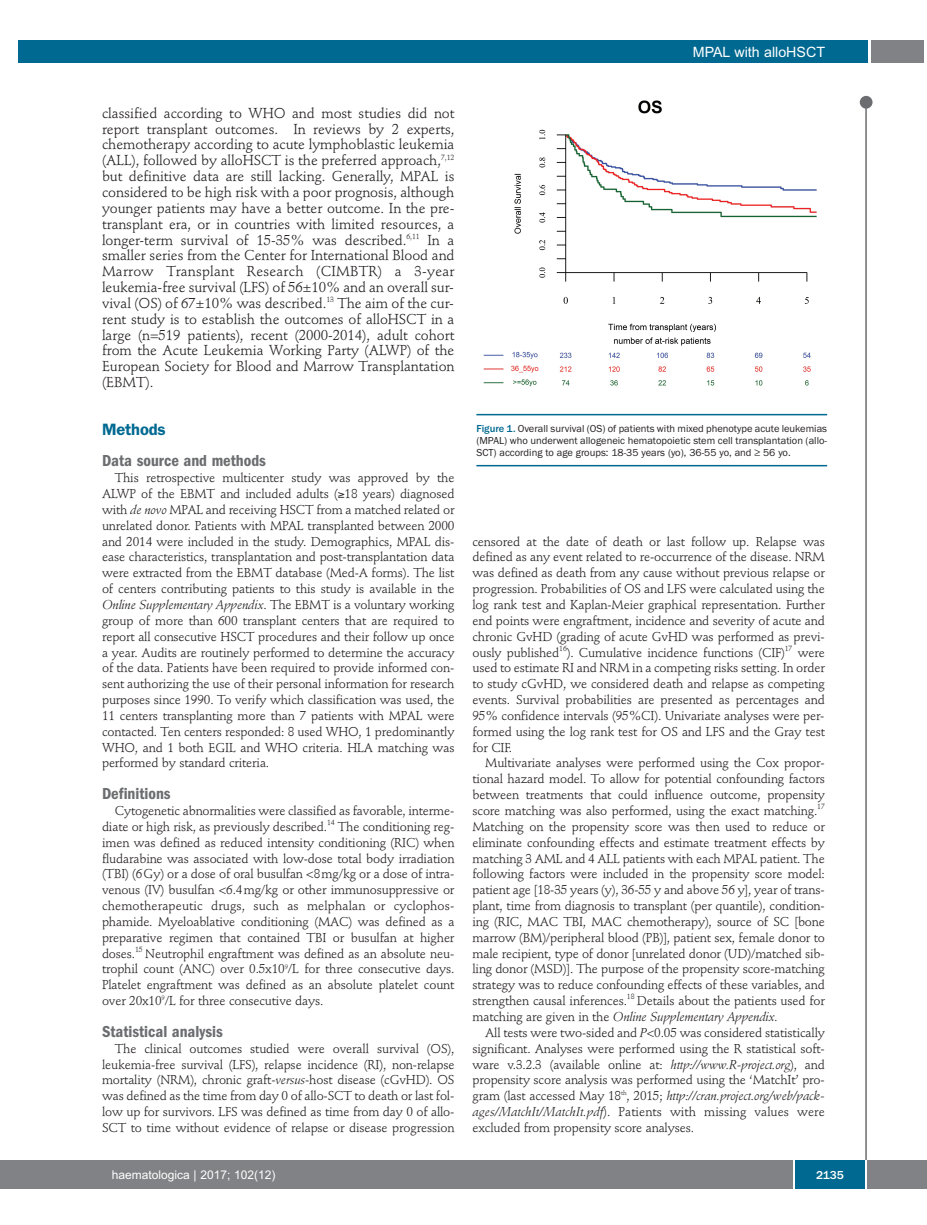
<style>
.page{position:relative;width:927px;height:1225px;background:#fff}
.page>*{position:absolute;margin:0;border:0;box-sizing:border-box;transform-origin:0 0}
.t1{font:600 condensed 16.5px "Franklin Gothic";color:#6c6d70}
.t2{font:600 16.5px "Franklin Gothic";letter-spacing:-.01em;color:#006991}
.t3{font:14.25px/15.9px "Stempel Schneidler";letter-spacing:-.005em;color:#231f20;text-align:justify}
.t4{font:14.25px "Arial";color:#fff}
.t5{font:12.75px/15.9px "Stempel Schneidler";letter-spacing:-.01em;color:#231f20;text-align:justify}
.t6{font:12px "Arial";color:#fff}
.t7{font:500 12px "Franklin Gothic";color:#fff}
.t8{font:10.5px/12px "Franklin Gothic";color:#231f20;text-align:justify}
.s1{font-style:italic}
.s2{font-weight:500;color:#006991}
</style>
<div class="page">
<div style="left:860px;top:96px;width:12px;height:13px;background:#6c6d70;border-radius:50%"></div>
<hr style="left:865px;top:98px;width:2px;height:1062px;background:#6c6d70">
<div style="left:871px;top:40px;width:52px;height:22px;background:#808285"></div>
<div style="left:18px;top:40px;width:849px;height:22px;background:#006991"></div>
<div style="left:17px;top:1160px;width:910px;height:28px;background:#808285"></div>
<div style="left:795px;top:1160px;width:70px;height:28px;background:#006991"></div>
<hr style="left:793px;top:1160px;width:2px;height:28px;background:#fff">
<hr style="left:865px;top:1160px;width:2px;height:28px;background:#fff">
<div style="left:0;top:1160px;width:17px;height:28px;background:#808285"></div>
<img style="left:483px;top:100px;width:334px;height:287px">
<hr style="left:476px;top:414px;width:351px;height:1px;background:#006991">
<hr style="left:476px;top:465px;width:351px;height:1px;background:#006991">
<p class="t4" style="left:693px;top:44px;width:134px">MPAL with alloHSCT</p>
<p class="t3" style="left:102px;top:106px;width:354px">classified according to WHO and most studies did not report transplant outcomes. In reviews by 2 experts, chemotherapy according to acute lymphoblastic leukemia (ALL), followed by alloHSCT is the preferred approach,<sup>7,12 </sup>but definitive data are still lacking. Generally, MPAL is considered to be high risk with a poor prognosis, although younger patients may have a better outcome. In the pre&shy;transplant era, or in countries with limited resources, a longer-term survival of 15-35% was described.<sup>6,11</sup> In a smaller series from the Center for International Blood and Marrow Transplant Research (CIMBTR) a 3-year leukemia-free survival (LFS) of 56±10% and an overall sur&shy;vival (OS) of 67±10% was described.<sup>13</sup> The aim of the cur&shy;rent study is to establish the outcomes of alloHSCT in a large (n=519 patients), recent (2000-2014), adult cohort from the Acute Leukemia Working Party (ALWP) of the European Society for Blood and Marrow Transplantation (EBMT).</p>
<p class="t2" style="left:102px;top:423px;width:65px">Methods</p>
<p class="t1" style="left:102px;top:455px;width:166px">Data source and methods</p>
<p class="t5" style="left:102px;top:471px;width:354px;text-indent:13px">This retrospective multicenter study was approved by the ALWP of the EBMT and included adults (≥18 years) diagnosed with <span class="s1">de novo</span> MPAL and receiving HSCT from a matched related or unrelated donor. Patients with MPAL transplanted between 2000 and 2014 were included in the study. Demographics, MPAL dis&shy;ease characteristics, transplantation and post-transplantation data were extracted from the EBMT database (Med-A forms). The list of centers contributing patients to this study is available in the <span class="s1">Online Supplementary Appendix</span>. The EBMT is a voluntary working group of more than 600 transplant centers that are required to report all consecutive HSCT procedures and their follow up once a year. Audits are routinely performed to determine the accuracy of the data. Patients have been required to provide informed con&shy;sent authorizing the use of their personal information for research purposes since 1990. To verify which classification was used, the 11 centers transplanting more than 7 patients with MPAL were contacted. Ten centers responded: 8 used WHO, 1 predominantly WHO, and 1 both EGIL and WHO criteria. HLA matching was performed by standard criteria.</p>
<p class="t1" style="left:102px;top:788px;width:70px">Definitions</p>
<p class="t5" style="left:102px;top:804px;width:354px;text-indent:13px">Cytogenetic abnormalities were classified as favorable, interme&shy;diate or high risk, as previously described.<sup>14</sup> The conditioning reg&shy;imen was defined as reduced intensity conditioning (RIC) when fludarabine was associated with low-dose total body irradiation (TBI) (6Gy) or a dose of oral busulfan &lt;8mg/kg or a dose of intra&shy;venous (IV) busulfan &lt;6.4mg/kg or other immunosuppressive or chemotherapeutic drugs, such as melphalan or cyclophos&shy;phamide. Myeloablative conditioning (MAC) was defined as a preparative regimen that contained TBI or busulfan at higher doses.<sup>15</sup> Neutrophil engraftment was defined as an absolute neu&shy;trophil count (ANC) over 0.5x10<sup>9</sup>/L for three consecutive days.<br>Platelet engraftment was defined as an absolute platelet count over 20x10<sup>9</sup>/L for three consecutive days.</p>
<p class="t1" style="left:102px;top:1025px;width:122px">Statistical analysis</p>
<p class="t5" style="left:102px;top:1041px;width:354px;text-indent:13px">The clinical outcomes studied were overall survival (OS), leukemia-free survival (LFS), relapse incidence (RI), non-relapse mortality (NRM), chronic graft-<span class="s1">versus</span>-host disease (cGvHD). OS was defined as the time from day 0 of allo-SCT to death or last fol&shy;low up for survivors. LFS was defined as time from day 0 of allo-SCT to time without evidence of relapse or disease progression</p>
<p class="t8" style="left:476px;top:423px;width:352px"><span class="s2">Figure 1.</span> Overall survival (OS) of patients with mixed phenotype acute leukemias (MPAL) who underwent allogeneic hematopoietic stem cell transplantation (allo-SCT) according to age groups: 18-35 years (yo), 36-55 yo, and ≥ 56 yo.</p>
<p class="t5" style="left:472px;top:534px;width:354px">censored at the date of death or last follow up. Relapse was defined as any event related to re-occurrence of the disease. NRM was defined as death from any cause without previous relapse or progression. Probabilities of OS and LFS were calculated using the log rank test and Kaplan-Meier graphical representation. Further end points were engraftment, incidence and severity of acute and chronic GvHD (grading of acute GvHD was performed as previ&shy;ously published<sup>16</sup>). Cumulative incidence functions (CIF)<sup>17</sup> were used to estimate RI and NRM in a competing risks setting. In order to study cGvHD, we considered death and relapse as competing events. Survival probabilities are presented as percentages and 95% confidence intervals (95%CI). Univariate analyses were per&shy;formed using the log rank test for OS and LFS and the Gray test for CIF.</p>
<p class="t5" style="left:472px;top:756px;width:354px;text-indent:13px">Multivariate analyses were performed using the Cox propor&shy;tional hazard model. To allow for potential confounding factors between treatments that could influence outcome, propensity score matching was also performed, using the exact matching.<sup>17<br></sup>Matching on the propensity score was then used to reduce or eliminate confounding effects and estimate treatment effects by matching 3 AML and 4 ALL patients with each MPAL patient. The following factors were included in the propensity score model: patient age [18-35 years (y), 36-55 y and above 56 y], year of trans&shy;plant, time from diagnosis to transplant (per quantile), condition&shy;ing (RIC, MAC TBI, MAC chemotherapy), source of SC [bone marrow (BM)/peripheral blood (PB)], patient sex, female donor to male recipient, type of donor [unrelated donor (UD)/matched sib&shy;ling donor (MSD)]. The purpose of the propensity score-matching strategy was to reduce confounding effects of these variables, and strengthen causal inferences.<sup>18</sup> Details about the patients used for matching are given in the <span class="s1">Online Supplementary Appendix.</span></p>
<p class="t5" style="left:472px;top:1025px;width:354px;text-indent:13px">All tests were two-sided and <span class="s1">P</span>&lt;0.05 was considered statistically significant. Analyses were performed using the R statistical soft&shy;ware v.3.2.3 (available online at: <span class="s1">http://www.R-project.org</span>), and propensity score analysis was performed using the ‘MatchIt’ pro&shy;gram (last accessed May 18<sup>th</sup>, 2015; <span class="s1">http://cran.project.org/web/pack&shy;ages/MatchIt/MatchIt.pdf</span>). Patients with missing values were excluded from propensity score analyses.</p>
<p class="t6" style="left:112px;top:1167px;width:165px">haematologica | 2017; 102(12)</p>
<p class="t7" style="left:816px;top:1167px;width:29px">2135</p>
</div>
